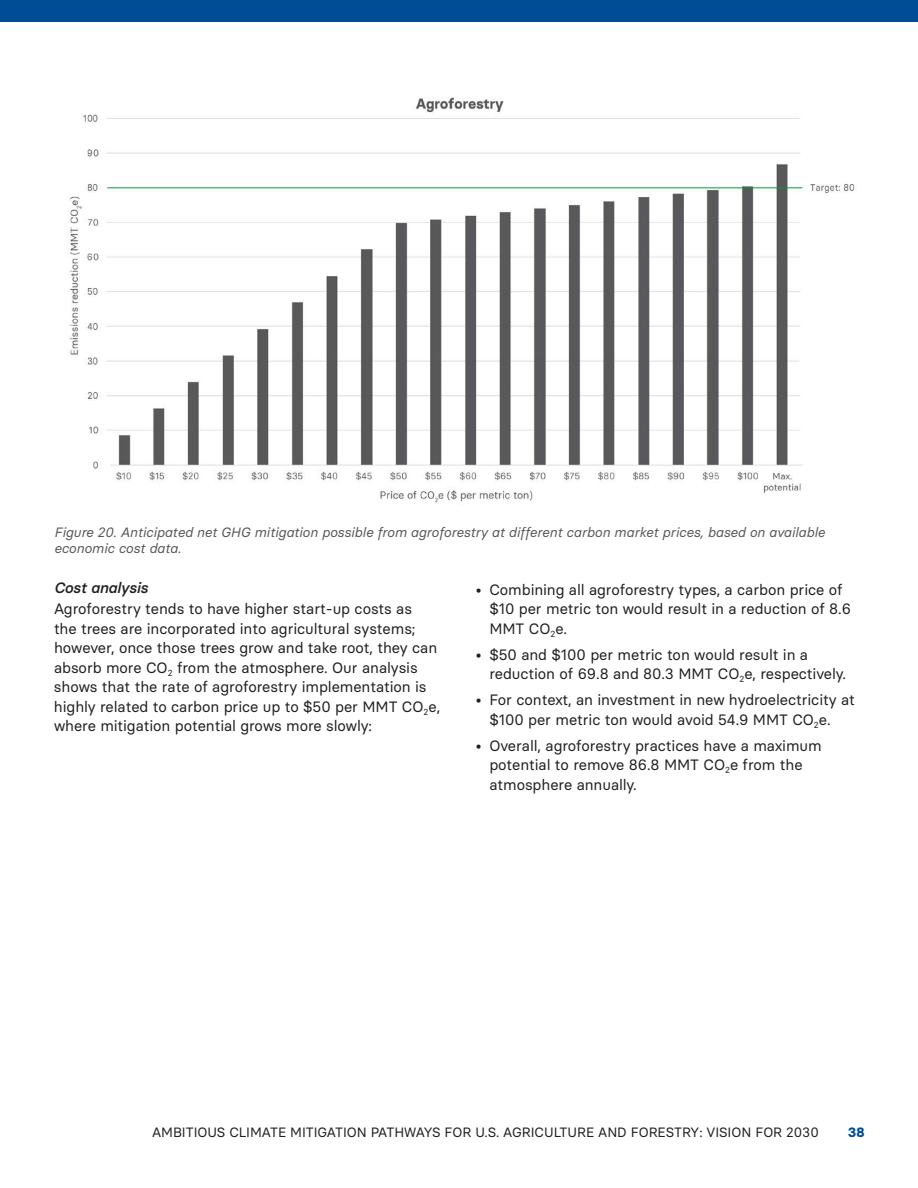
<style>
.page{position:relative;width:918px;height:1188px;background:#fff}
.page>*{position:absolute;margin:0;border:0;box-sizing:border-box;transform-origin:0 0}
.t1{font:15px/19.5px "Basier Circle";letter-spacing:-.005em;color:#231f20}
.t2{font:italic 500 15px "Basier Circle";letter-spacing:-.005em;color:#231f20}
.t3{font:italic 13.5px/16.5px "Basier Circle";letter-spacing:-.005em;color:#57585a}
.t4{font:13.5px "Basier Circle";letter-spacing:-.005em;color:#231f20}
.t5{font:700 13.5px "Basier Circle";color:#014d95}
</style>
<div class="page">
<div style="left:0;top:0;width:918px;height:21px;background:#014d95"></div>
<img style="left:69px;top:97px;width:786px;height:407px">
<p class="t3" style="left:54px;top:524px;width:772px">Figure 20. Anticipated net GHG mitigation possible from agroforestry at different carbon market prices, based on available economic cost data.</p>
<p class="t2" style="left:54px;top:579px;width:95px">Cost analysis</p>
<p class="t1" style="left:54px;top:599px;width:388px">Agroforestry tends to have higher start-up costs as<br>the trees are incorporated into agricultural systems; however, once those trees grow and take root, they can absorb more CO<sub>2</sub> from the atmosphere. Our analysis shows that the rate of agroforestry implementation is highly related to carbon price up to $50 per MMT CO<sub>2</sub>e, where mitigation potential grows more slowly:</p>
<p class="t1" style="left:489px;top:579px;width:363px;text-indent:-14px">• Combining all agroforestry types, a carbon price of $10 per metric ton would result in a reduction of 8.6<br>MMT CO<sub>2</sub>e.</p>
<p class="t1" style="left:489px;top:644px;width:358px;text-indent:-14px">• $50 and $100 per metric ton would result in a reduction of 69.8 and 80.3 MMT CO<sub>2</sub>e, respectively.</p>
<p class="t1" style="left:489px;top:690px;width:367px;text-indent:-14px">• For context, an investment in new hydroelectricity at $100 per metric ton would avoid 54.9 MMT CO<sub>2</sub>e.</p>
<p class="t1" style="left:489px;top:735px;width:334px;text-indent:-13px">• Overall, agroforestry practices have a maximum potential to remove 86.8 MMT CO<sub>2</sub>e from the atmosphere annually.</p>
<p class="t4" style="left:152px;top:1124px;width:668px">AMBITIOUS CLIMATE MITIGATION PATHWAYS FOR U.S. AGRICULTURE AND FORESTRY: VISION FOR 2030</p>
<p class="t5" style="left:848px;top:1124px;width:18px">38</p>
</div>
